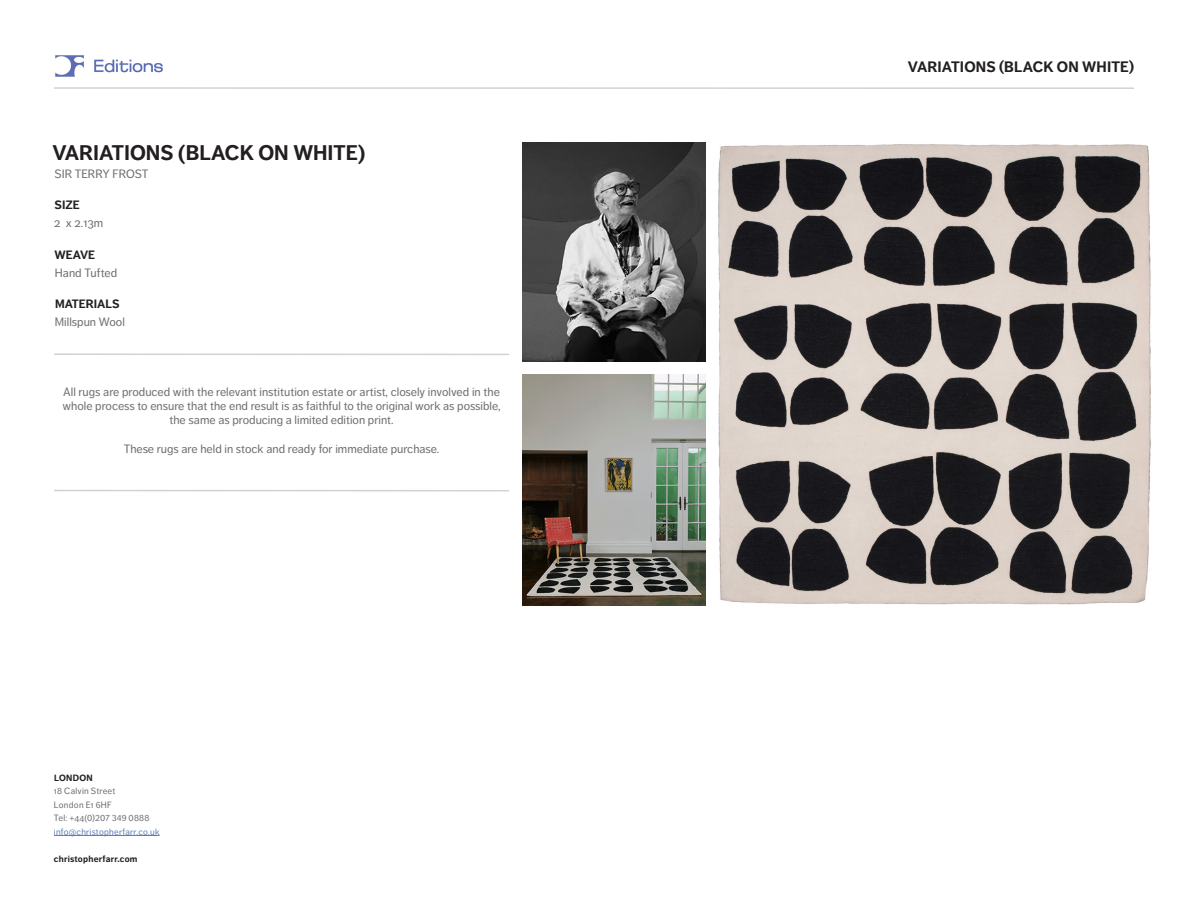
<style>
.page{position:relative;width:1188px;height:918px;background:#fff}
.page>*{position:absolute;margin:0;border:0;box-sizing:border-box;transform-origin:0 0}
.t1{font:700 21px "Dagny OT";color:#231f20}
.t2{font:700 15px "Dagny OT";letter-spacing:.005em;color:#231f20}
.t3{font:12px/18px "Dagny OT";color:#6c6d70}
.t4{font:9px/13.5px "Dagny OT";letter-spacing:.025em;color:#6c6d70}
.t5{font:700 9px "Dagny OT";letter-spacing:.025em;color:#231f20}
.s1{font-weight:700;color:#231f20}
.s2{color:#607eb4}
</style>
<div class="page">
<hr style="left:54px;top:87px;width:1080px;height:2px;background:#d1d2d4">
<img style="left:718px;top:144px;width:433px;height:461px">
<hr style="left:54px;top:353px;width:455px;height:2px;background:#d1d2d4">
<hr style="left:54px;top:490px;width:455px;height:1px;background:#d1d2d4">
<img style="left:55px;top:55px;width:108px;height:22px">
<hr style="left:54px;top:835px;width:106px;height:1px;background:#607eb4">
<img style="left:523px;top:374px;width:182px;height:231px">
<img style="left:523px;top:143px;width:182px;height:218px">
<p class="t1" style="left:52px;top:140px;width:314px">VARIATIONS (BLACK ON WHITE)</p>
<p class="t3" style="left:55px;top:165px;width:95px">SIR TERRY FROST</p>
<p class="t3" style="left:54px;top:196px;width:51px"><span class="s1">SIZE<br></span>2 x 2.13m</p>
<p class="t3" style="left:55px;top:246px;width:64px"><span class="s1">WEAVE<br></span>Hand Tufted</p>
<p class="t3" style="left:55px;top:295px;width:71px"><span class="s1">MATERIALS<br></span>Millspun Wool</p>
<p class="t3" style="left:62px;top:384px;width:440px;line-height:14.4px;text-align:center">All rugs are produced with the relevant institution estate or artist, closely involved in the whole process to ensure that the end result is as faithful to the original work as possible, the same as producing a limited edition print.</p>
<p class="t3" style="left:124px;top:440px;width:317px">These rugs are held in stock and ready for immediate purchase.</p>
<p class="t4" style="left:54px;top:771px;width:107px"><span class="s1">LONDON<br></span>18 Calvin Street<br>London E1 6HF<br>Tel: +44(0)207 349 0888 <span class="s2">info@christopherfarr.co.uk</span></p>
<p class="t5" style="left:54px;top:853px;width:85px">christopherfarr.com</p>
<p class="t2" style="left:908px;top:57px;width:228px">VARIATIONS (BLACK ON WHITE)</p>
</div>
